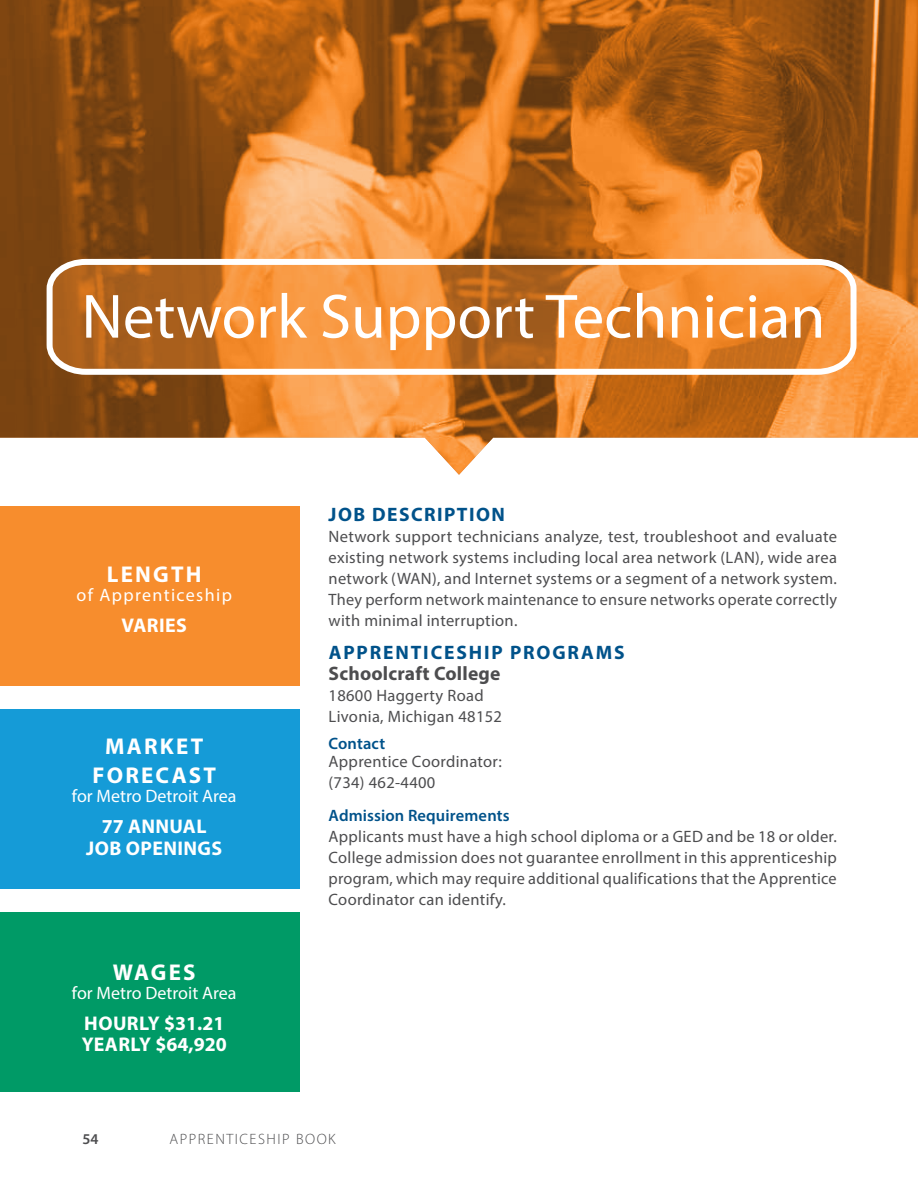
<style>
.page{position:relative;width:918px;height:1188px;background:#fff}
.page>*{position:absolute;margin:0;border:0;box-sizing:border-box;transform-origin:0 0}
.t1{font:63px "Myriad Pro";color:#fff}
.t2{font:700 22.95px/29.4px "Myriad Pro";letter-spacing:.095em;color:#fff;text-align:center}
.t3{font:700 19.8px/21.8px "Myriad Pro";letter-spacing:.02em;color:#fff;text-align:center}
.t4{font:700 19.8px/21.8px "Myriad Pro";color:#fff}
.t5{font:700 19.5px "Myriad Pro";letter-spacing:.095em;color:#00528a}
.t6{font:700 19.5px "Myriad Pro";letter-spacing:.01em;color:#4d4d4f}
.t7{font:700 19.5px "Myriad Pro";letter-spacing:.075em;color:#00528a}
.t8{font:18px "Myriad Pro";color:#fff}
.t9{font:18px "Myriad Pro";letter-spacing:.075em;color:#fff}
.t10{font:16.5px/21px "Myriad Pro";letter-spacing:.02em;color:#4d4d4f;text-align:justify}
.t11{font:600 16.5px "Myriad Pro";letter-spacing:.005em;color:#00528a}
.t12{font:300 15px "Myriad Pro";letter-spacing:.1em;color:#4d4d4f}
.t13{font:600 15px "Myriad Pro";color:#4d4d4f}
</style>
<div class="page">
<div style="left:0;top:506px;width:299px;height:180px;background:#f78d2d"></div>
<div style="left:0;top:709px;width:299px;height:180px;background:#159bd7"></div>
<div style="left:0;top:913px;width:299px;height:179px;background:#009a66"></div>
<svg style="left:0;top:0;width:918px;height:475px;background:#b77335"></svg>
<svg style="left:44px;top:256px;width:816px;height:122px;background:#d78840"></svg>
<h1 class="t1" style="left:81px;top:278px;width:745px">Network Support Technician</h1>
<h2 class="t2" style="left:107px;top:559px;width:96px">LENGTH</h2>
<p class="t9" style="left:77px;top:584px;width:157px">of Apprenticeship</p>
<p class="t3" style="left:122px;top:614px;width:67px">VARIES</p>
<h2 class="t2" style="left:92px;top:730px;width:125px">MARKET<br>FORECAST</h2>
<p class="t8" style="left:72px;top:785px;width:166px">for Metro Detroit Area</p>
<p class="t3" style="left:86px;top:815px;width:138px">77 ANNUAL<br>JOB OPENINGS</p>
<h2 class="t2" style="left:113px;top:957px;width:84px">WAGES</h2>
<p class="t8" style="left:72px;top:981px;width:166px">for Metro Detroit Area</p>
<p class="t4" style="left:82px;top:1011px;width:146px">HOURLY $31.21<br>YEARLY $64,920</p>
<p class="t7" style="left:329px;top:501px;width:178px">JOB DESCRIPTION</p>
<p class="t10" style="left:329px;top:525px;width:510px">Network support technicians analyze, test, troubleshoot and evaluate existing network systems including local area network (LAN), wide area network (WAN), and Internet systems or a segment of a network system.<br>They perform network maintenance to ensure networks operate correctly with minimal interruption.</p>
<p class="t5" style="left:329px;top:639px;width:297px">APPRENTICESHIP PROGRAMS</p>
<p class="t6" style="left:329px;top:660px;width:173px">Schoolcraft College</p>
<p class="t10" style="left:329px;top:684px;width:175px">18600 Haggerty Road<br>Livonia, Michigan 48152</p>
<p class="t11" style="left:329px;top:733px;width:58px">Contact</p>
<p class="t10" style="left:329px;top:750px;width:175px">Apprentice Coordinator: (734) 462-4400</p>
<p class="t11" style="left:329px;top:805px;width:183px">Admission Requirements</p>
<p class="t10" style="left:329px;top:825px;width:510px">Applicants must have a high school diploma or a GED and be 18 or older.<br>College admission does not guarantee enrollment in this apprenticeship program, which may require additional qualifications that the Apprentice Coordinator can identify.</p>
<p class="t13" style="left:82px;top:1130px;width:18px">54</p>
<p class="t12" style="left:169px;top:1130px;width:168px">APPRENTICESHIP BOOK</p>
</div>
